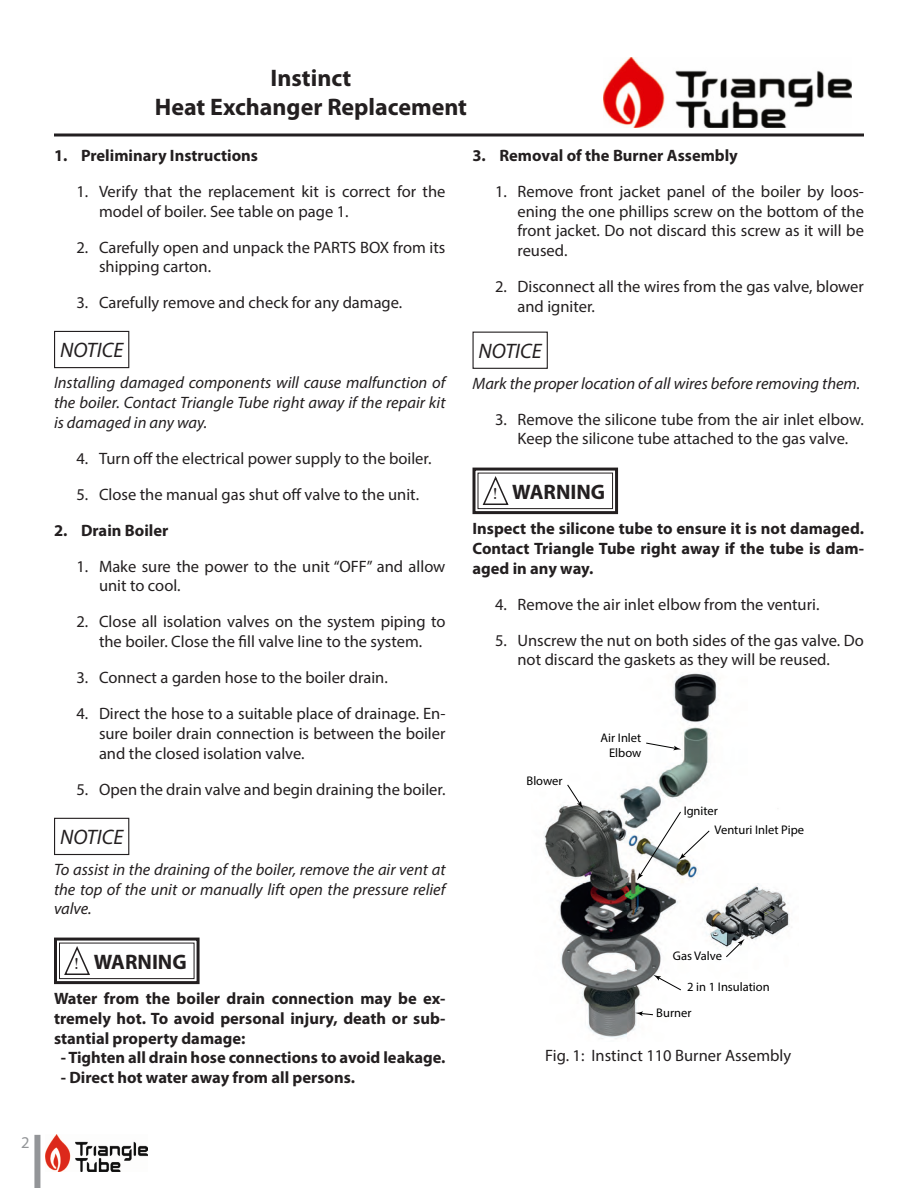
<style>
.page{position:relative;width:918px;height:1188px;background:#fff}
.page>*{position:absolute;margin:0;border:0;box-sizing:border-box;transform-origin:0 0}
.t1{font:700 24px/28.8px "Myriad Pro";color:#231f20;text-align:center}
.Notice{font:italic 21px "Myriad Pro";color:#231f20}
.Warning{font:700 21px "Myriad Pro";color:#231f20}
.t2{font:16.5px/19.8px "Myriad Pro";color:#231f20}
.Warning-2{font:700 16.5px/19.8px "Myriad Pro";color:#231f20;text-align:justify}
.Notice-2{font:italic 16.5px/19.8px "Myriad Pro";color:#231f20;text-align:justify}
.Warning-3{font:16.5px "Bask Old Face";color:#231f20}
.t3{font:16.5px "Myriad Pro";color:#939598}
.t4{font:12.6px/15px "Myriad Pro";color:#000;text-align:right}
</style>
<div class="page">
<hr style="left:54px;top:134px;width:810px;height:2px;background:#231f20">
<img style="left:604px;top:57px;width:247px;height:70px">
<div style="left:34px;top:1135px;width:6px;height:53px;background:#939598"></div>
<img style="left:45px;top:1135px;width:102px;height:36px">
<div style="left:54px;top:331px;width:75px;height:37px;border:1px solid #231f20"></div>
<div style="left:54px;top:818px;width:75px;height:37px;border:1px solid #231f20"></div>
<svg style="left:54px;top:937px;width:146px;height:48px"></svg>
<div style="left:472px;top:332px;width:76px;height:37px;border:1px solid #231f20"></div>
<svg style="left:472px;top:467px;width:147px;height:48px"></svg>
<img style="left:544px;top:672px;width:246px;height:367px">
<svg style="left:645px;top:742px;width:36px;height:8px"></svg>
<svg style="left:567px;top:784px;width:16px;height:25px"></svg>
<svg style="left:725px;top:939px;width:20px;height:19px"></svg>
<svg style="left:653px;top:975px;width:29px;height:16px"></svg>
<svg style="left:637px;top:811px;width:73px;height:69px"></svg>
<svg style="left:635px;top:1011px;width:19px;height:5px"></svg>
<p class="t3" style="left:21px;top:1132px;width:10px">2</p>
<h1 class="t1" style="left:155px;top:64px;width:314px">Instinct<br>Heat Exchanger Replacement</h1>
<p class="Warning-2" style="left:54px;top:146px;width:206px">1. Preliminary Instructions</p>
<p class="t2" style="left:99px;top:181px;width:348px;text-indent:-22px">1. Verify that the replacement kit is correct for the model of boiler. See table on page 1.</p>
<p class="t2" style="left:99px;top:237px;width:348px;text-indent:-22px">2. Carefully open and unpack the PARTS BOX from its shipping carton.</p>
<p class="t2" style="left:76px;top:293px;width:327px">3. Carefully remove and check for any damage.</p>
<p class="Notice" style="left:60px;top:337px;width:65px">NOTICE</p>
<p class="Notice-2" style="left:54px;top:372px;width:393px">Installing damaged components will cause malfunction of the boiler. Contact Triangle Tube right away if the repair kit is damaged in any way.</p>
<p class="t2" style="left:76px;top:448px;width:357px">4. Turn off the electrical power supply to the boiler.</p>
<p class="t2" style="left:76px;top:484px;width:344px">5. Close the manual gas shut off valve to the unit.</p>
<p class="Warning-2" style="left:54px;top:520px;width:116px">2. Drain Boiler</p>
<p class="t2" style="left:99px;top:556px;width:348px;text-indent:-22px">1. Make sure the power to the unit “OFF” and allow unit to cool.</p>
<p class="t2" style="left:76px;top:612px;width:370px;text-align:center">2. Close all isolation valves on the system piping to the boiler. Close the fill valve line to the system.</p>
<p class="t2" style="left:76px;top:667px;width:313px">3. Connect a garden hose to the boiler drain.</p>
<p class="t2" style="left:99px;top:703px;width:348px;text-align:justify;text-indent:-22px">4. Direct the hose to a suitable place of drainage. En&shy;sure boiler drain connection is between the boiler and the closed isolation valve.</p>
<p class="t2" style="left:76px;top:779px;width:371px">5. Open the drain valve and begin draining the boiler.</p>
<p class="Notice" style="left:60px;top:824px;width:65px">NOTICE</p>
<p class="Notice-2" style="left:54px;top:859px;width:393px">To assist in the draining of the boiler, remove the air vent at the top of the unit or manually lift open the pressure relief valve.</p>
<p class="Warning-3" style="left:75px;top:955px;width:6px">!</p>
<p class="Warning" style="left:94px;top:950px;width:95px">WARNING</p>
<p class="Warning-2" style="left:54px;top:989px;width:393px">Water from the boiler drain connection may be ex&shy;tremely hot. To avoid personal injury, death or sub&shy;stantial property damage:</p>
<p class="Warning-2" style="left:61px;top:1048px;width:386px">- Tighten all drain hose connections to avoid leakage.</p>
<p class="Warning-2" style="left:61px;top:1068px;width:296px">- Direct hot water away from all persons.</p>
<p class="Warning-2" style="left:472px;top:146px;width:267px">3. Removal of the Burner Assembly</p>
<p class="t2" style="left:518px;top:181px;width:348px;text-align:justify;text-indent:-22px">1. Remove front jacket panel of the boiler by loos&shy;ening the one phillips screw on the bottom of the front jacket. Do not discard this screw as it will be reused.</p>
<p class="t2" style="left:518px;top:277px;width:348px;text-indent:-22px">2. Disconnect all the wires from the gas valve, blower and igniter.</p>
<p class="Notice" style="left:479px;top:338px;width:65px">NOTICE</p>
<p class="Notice-2" style="left:472px;top:373px;width:389px">Mark the proper location of all wires before removing them.</p>
<p class="t2" style="left:495px;top:409px;width:371px;text-align:center">3. Remove the silicone tube from the air inlet elbow.<br>Keep the silicone tube attached to the gas valve.</p>
<p class="Warning-3" style="left:493px;top:485px;width:6px">!</p>
<p class="Warning" style="left:512px;top:480px;width:95px">WARNING</p>
<p class="Warning-2" style="left:472px;top:519px;width:393px">Inspect the silicone tube to ensure it is not damaged.<br>Contact Triangle Tube right away if the tube is dam&shy;aged in any way.</p>
<p class="t2" style="left:495px;top:594px;width:326px">4. Remove the air inlet elbow from the venturi.</p>
<p class="t2" style="left:518px;top:630px;width:348px;text-indent:-22px">5. Unscrew the nut on both sides of the gas valve. Do not discard the gaskets as they will be reused.</p>
<p class="t4" style="left:527px;top:773px;width:38px">Blower</p>
<p class="t4" style="left:601px;top:730px;width:42px">Air Inlet<br>Elbow</p>
<p class="t4" style="left:684px;top:803px;width:36px">Igniter</p>
<p class="t4" style="left:715px;top:822px;width:91px">Venturi Inlet Pipe</p>
<p class="t4" style="left:673px;top:948px;width:51px">Gas Valve</p>
<p class="t4" style="left:687px;top:979px;width:84px">2 in 1 Insulation</p>
<p class="t4" style="left:656px;top:1005px;width:37px">Burner</p>
<p class="t2" style="left:545px;top:1046px;width:247px">Fig. 1: Instinct 110 Burner Assembly</p>
</div>
